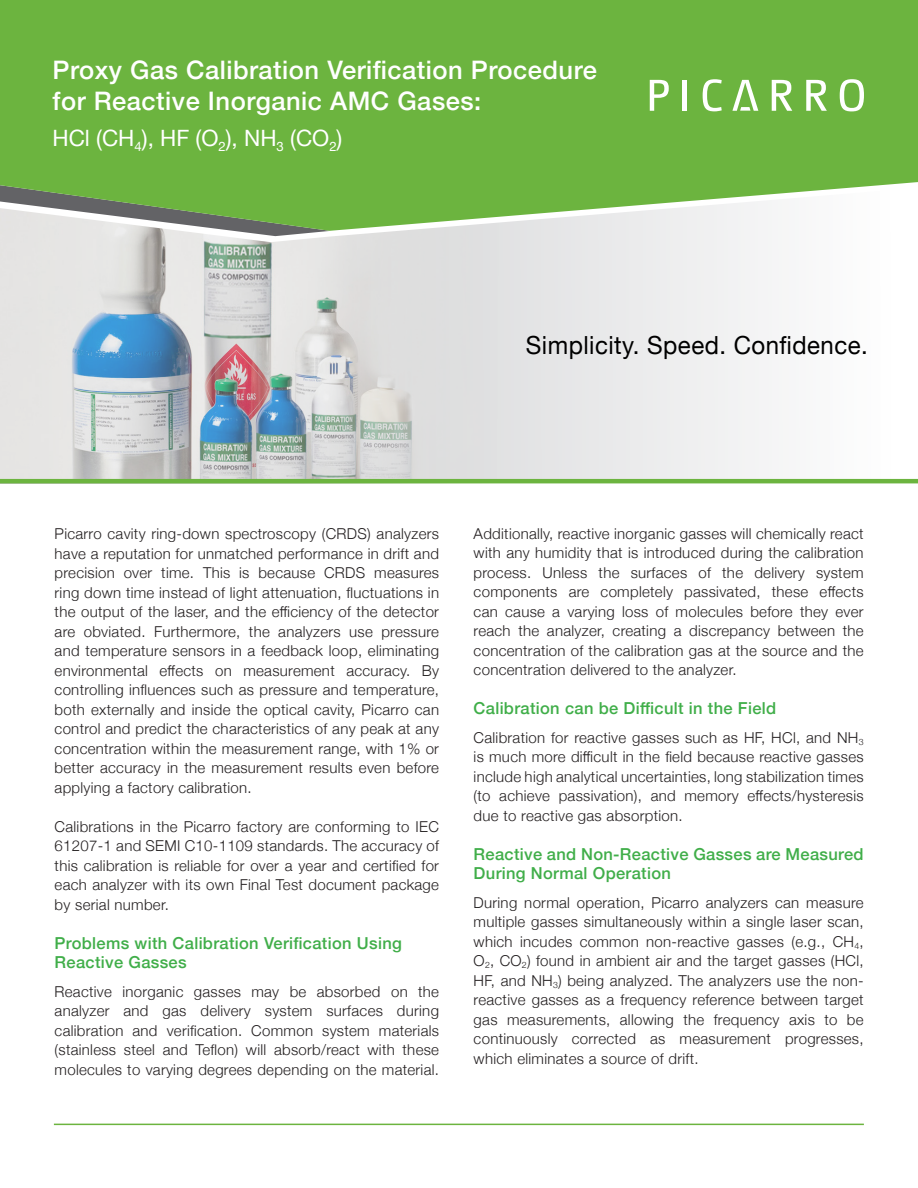
<style>
.page{position:relative;width:918px;height:1188px;background:#fff}
.page>*{position:absolute;margin:0;border:0;box-sizing:border-box;transform-origin:0 0}
.t1{font:500 25.5px/31.5px "Helvetica Neue";letter-spacing:.02em;color:#fff}
.t2{font:24.9px "Helvetica Neue";letter-spacing:.02em;color:#000;scale:.96 1}
.t3{font:22.5px "Helvetica Neue";color:#fff}
.t4{font:500 16.5px/19.5px "Helvetica Neue";letter-spacing:.02em;color:#40ae49}
.t5{font:300 15px/19.5px "Helvetica Neue";letter-spacing:.02em;color:#231f20;text-align:justify}
</style>
<div class="page">
<svg style="left:530px;top:246px;width:388px;height:233px"></svg>
<svg style="left:0;top:246px;width:530px;height:233px;background:#cacfd3"></svg>
<svg style="left:0;top:231px;width:772px;height:15px"></svg>
<svg style="left:0;top:231px;width:333px;height:5px"></svg>
<svg style="left:0;top:0;width:918px;height:231px;background:#77b84f"></svg>
<hr style="left:0;top:479px;width:918px;height:4px;background:#6cb43f">
<hr style="left:54px;top:1124px;width:810px;height:1px;background:#6cb43f">
<svg style="left:650px;top:80px;width:19px;height:31px"></svg>
<hr style="left:683px;top:80px;width:4px;height:31px;background:#fff">
<svg style="left:703px;top:79px;width:19px;height:32px"></svg>
<svg style="left:772px;top:80px;width:20px;height:31px"></svg>
<svg style="left:806px;top:80px;width:21px;height:31px"></svg>
<svg style="left:840px;top:79px;width:24px;height:32px"></svg>
<svg style="left:732px;top:80px;width:26px;height:31px"></svg>
<p class="t1" style="left:52px;top:52px;width:546px">Proxy Gas Calibration Verification Procedure for Reactive Inorganic AMC Gases:</p>
<p class="t3" style="left:52px;top:125px;width:291px">HCl (CH<sub>4</sub>), HF (O<sub>2</sub>), NH<sub>3</sub> (CO<sub>2</sub>)</p>
<p class="t2" style="left:526px;top:331px;width:358px">Simplicity. Speed. Confidence.</p>
<p class="t5" style="left:55px;top:523px;width:386px">Picarro cavity ring-down spectroscopy (CRDS) analyzers have a reputation for unmatched performance in drift and precision over time. This is because CRDS measures ring down time instead of light attenuation, fluctuations in the output of the laser, and the efficiency of the detector are obviated. Furthermore, the analyzers use pressure and temperature sensors in a feedback loop, eliminating environmental effects on measurement accuracy. By controlling influences such as pressure and temperature, both externally and inside the optical cavity, Picarro can control and predict the characteristics of any peak at any concentration within the measurement range, with 1% or better accuracy in the measurement results even before applying a factory calibration.</p>
<p class="t5" style="left:55px;top:816px;width:386px">Calibrations in the Picarro factory are conforming to IEC 61207-1 and SEMI C10-1109 standards. The accuracy of this calibration is reliable for over a year and certified for each analyzer with its own Final Test document package by serial number.</p>
<p class="t4" style="left:55px;top:932px;width:349px">Problems with Calibration Verification Using<br>Reactive Gasses</p>
<p class="t5" style="left:55px;top:981px;width:386px">Reactive inorganic gasses may be absorbed on the analyzer and gas delivery system surfaces during calibration and verification. Common system materials (stainless steel and Teflon) will absorb/react with these molecules to varying degrees depending on the material.</p>
<p class="t5" style="left:474px;top:523px;width:392px">Additionally, reactive inorganic gasses will chemically react with any humidity that is introduced during the calibration process. Unless the surfaces of the delivery system components are completely passivated, these effects can cause a varying loss of molecules before they ever reach the analyzer, creating a discrepancy between the concentration of the calibration gas at the source and the concentration delivered to the analyzer.</p>
<p class="t4" style="left:474px;top:697px;width:304px">Calibration can be Difficult in the Field</p>
<p class="t5" style="left:474px;top:727px;width:392px">Calibration for reactive gasses such as HF, HCl, and NH<sub>3 </sub>is much more difficult in the field because reactive gasses include high analytical uncertainties, long stabilization times (to achieve passivation), and memory effects/hysteresis due to reactive gas absorption.</p>
<p class="t4" style="left:474px;top:843px;width:392px">Reactive and Non-Reactive Gasses are Measured<br>During Normal Operation</p>
<p class="t5" style="left:474px;top:892px;width:392px">During normal operation, Picarro analyzers can measure multiple gasses simultaneously within a single laser scan, which incudes common non-reactive gasses (e.g., CH<sub>4</sub>, O<sub>2</sub>, CO<sub>2</sub>) found in ambient air and the target gasses (HCl, HF, and NH<sub>3</sub>) being analyzed. The analyzers use the non&shy;reactive gasses as a frequency reference between target gas measurements, allowing the frequency axis to be continuously corrected as measurement progresses, which eliminates a source of drift.</p>
</div>
